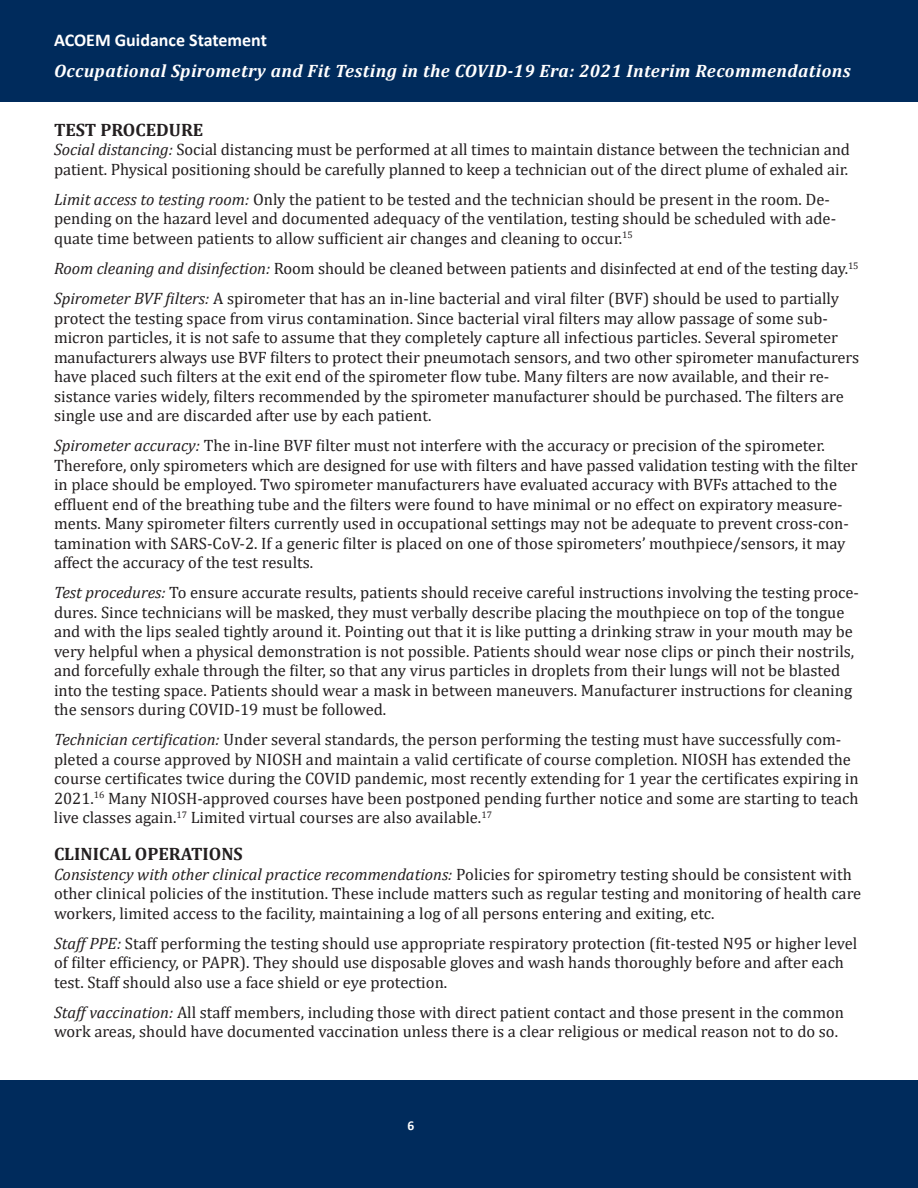
<style>
.page{position:relative;width:918px;height:1188px;background:#fff}
.page>*{position:absolute;margin:0;border:0;box-sizing:border-box;transform-origin:0 0}
.t1{font:italic 700 18px "Cambria";letter-spacing:.025em;color:#fff}
.t2{font:700 18px "Cambria";color:#231f20}
.t3{font:700 18px "Calibri";color:#fff}
.t4{font:16.5px/19.5px "Cambria";color:#231f20}
.t5{font:700 13.5px "Calibri";color:#fff}
.s1{font-style:italic}
</style>
<div class="page">
<div style="left:0;top:1080px;width:918px;height:108px;background:#002b5c"></div>
<div style="left:0;top:0;width:918px;height:102px;background:#002b5c"></div>
<p class="t3" style="left:54px;top:27px;width:215px">ACOEM Guidance Statement</p>
<p class="t1" style="left:54px;top:58px;width:798px">Occupational Spirometry and Fit Testing in the COVID-19 Era: 2021 Interim Recommendations</p>
<p class="t2" style="left:54px;top:117px;width:151px">TEST PROCEDURE</p>
<p class="t4" style="left:54px;top:140px;width:798px"><span class="s1">Social distancing:</span> Social distancing must be performed at all times to maintain distance between the technician and patient. Physical positioning should be carefully planned to keep a technician out of the direct plume of exhaled air.</p>
<p class="t4" style="left:54px;top:189px;width:784px"><span class="s1">Limit access to testing room:</span> Only the patient to be tested and the technician should be present in the room. De&shy;pending on the hazard level and documented adequacy of the ventilation, testing should be scheduled with ade&shy;quate time between patients to allow sufficient air changes and cleaning to occur.<sup>15</sup></p>
<p class="t4" style="left:54px;top:254px;width:806px;line-height:30px"><span class="s1">Room cleaning and disinfection:</span> Room should be cleaned between patients and disinfected at end of the testing day.<sup>15<br></sup><span class="s1">Spirometer BVF filters:</span> A spirometer that has an in-line bacterial and viral filter (BVF) should be used to partially</p>
<p class="t4" style="left:54px;top:308px;width:807px">protect the testing space from virus contamination. Since bacterial viral filters may allow passage of some sub&shy;micron particles, it is not safe to assume that they completely capture all infectious particles. Several spirometer manufacturers always use BVF filters to protect their pneumotach sensors, and two other spirometer manufacturers have placed such filters at the exit end of the spirometer flow tube. Many filters are now available, and their re&shy;sistance varies widely, filters recommended by the spirometer manufacturer should be purchased. The filters are single use and are discarded after use by each patient.</p>
<p class="t4" style="left:54px;top:436px;width:805px"><span class="s1">Spirometer accuracy:</span> The in-line BVF filter must not interfere with the accuracy or precision of the spirometer.<br>Therefore, only spirometers which are designed for use with filters and have passed validation testing with the filter in place should be employed. Two spirometer manufacturers have evaluated accuracy with BVFs attached to the effluent end of the breathing tube and the filters were found to have minimal or no effect on expiratory measure&shy;ments. Many spirometer filters currently used in occupational settings may not be adequate to prevent cross-con&shy;tamination with SARS-CoV-2. If a generic filter is placed on one of those spirometers’ mouthpiece/sensors, it may affect the accuracy of the test results.</p>
<p class="t4" style="left:54px;top:583px;width:806px"><span class="s1">Test procedures:</span> To ensure accurate results, patients should receive careful instructions involving the testing proce&shy;dures. Since technicians will be masked, they must verbally describe placing the mouthpiece on top of the tongue and with the lips sealed tightly around it. Pointing out that it is like putting a drinking straw in your mouth may be very helpful when a physical demonstration is not possible. Patients should wear nose clips or pinch their nostrils, and forcefully exhale through the filter, so that any virus particles in droplets from their lungs will not be blasted into the testing space. Patients should wear a mask in between maneuvers. Manufacturer instructions for cleaning the sensors during COVID-19 must be followed.</p>
<p class="t4" style="left:54px;top:730px;width:806px"><span class="s1">Technician certification:</span> Under several standards, the person performing the testing must have successfully com&shy;pleted a course approved by NIOSH and maintain a valid certificate of course completion. NIOSH has extended the course certificates twice during the COVID pandemic, most recently extending for 1 year the certificates expiring in 2021.<sup>16</sup> Many NIOSH-approved courses have been postponed pending further notice and some are starting to teach live classes again.<sup>17</sup> Limited virtual courses are also available.<sup>17</sup></p>
<p class="t2" style="left:54px;top:841px;width:190px">CLINICAL OPERATIONS</p>
<p class="t4" style="left:54px;top:864px;width:809px"><span class="s1">Consistency with other clinical practice recommendations:</span> Policies for spirometry testing should be consistent with other clinical policies of the institution. These include matters such as regular testing and monitoring of health care workers, limited access to the facility, maintaining a log of all persons entering and exiting, etc.</p>
<p class="t4" style="left:54px;top:933px;width:805px"><span class="s1">Staff PPE:</span> Staff performing the testing should use appropriate respiratory protection (fit-tested N95 or higher level of filter efficiency, or PAPR). They should use disposable gloves and wash hands thoroughly before and after each test. Staff should also use a face shield or eye protection.</p>
<p class="t4" style="left:54px;top:1002px;width:792px"><span class="s1">Staff vaccination:</span> All staff members, including those with direct patient contact and those present in the common work areas, should have documented vaccination unless there is a clear religious or medical reason not to do so.</p>
<p class="t5" style="left:408px;top:1115px;width:8px">6</p>
</div>
